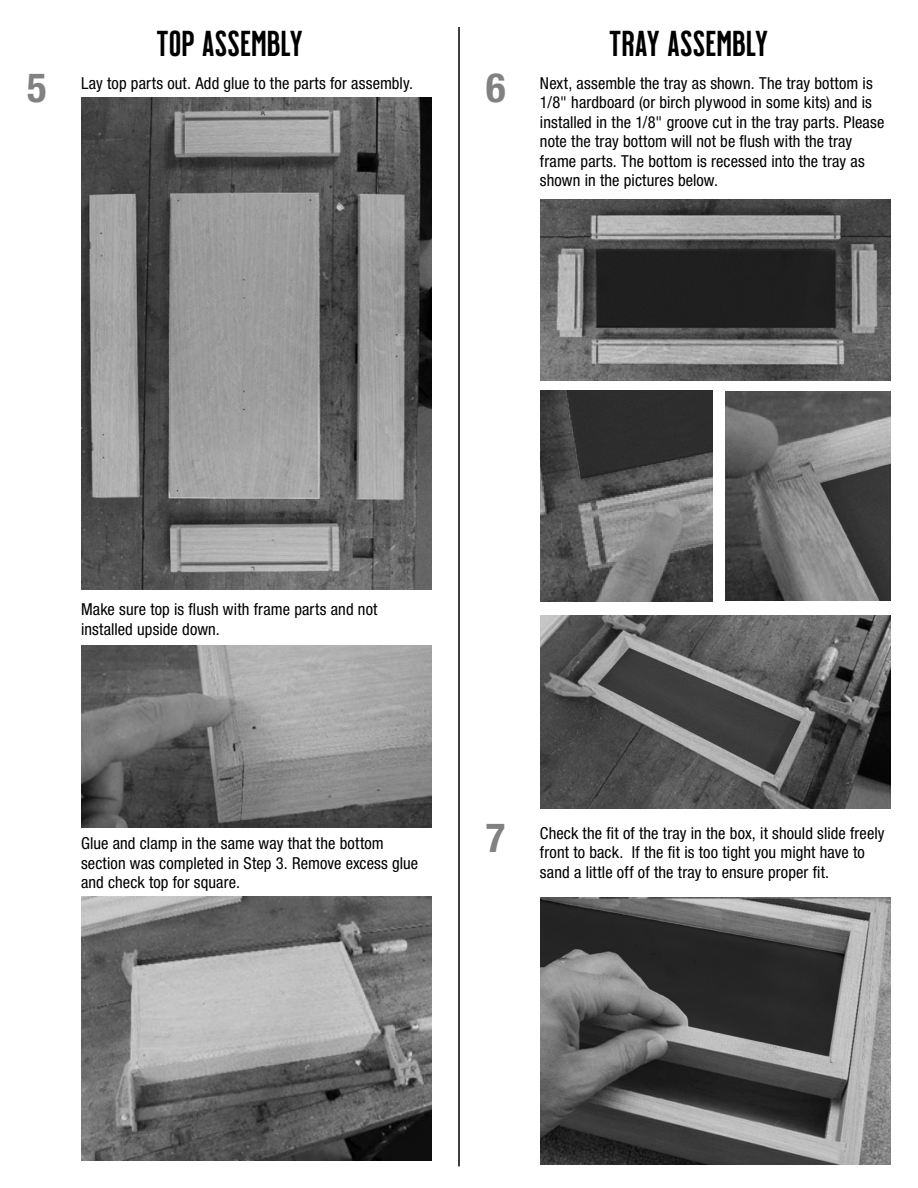
<style>
.page{position:relative;width:918px;height:1188px;background:#fff}
.page>*{position:absolute;margin:0;border:0;box-sizing:border-box;transform-origin:0 0}
.t1{font:700 condensed 40.5px "Helvetica Neue LT Std";color:#818181}
.t2{font:36px "Milkstore 02 Clean";color:#000}
.t3{font:condensed 16.5px/19.5px "Helvetica Neue LT Std";letter-spacing:.01em;color:#000}
</style>
<div class="page">
<img style="left:81px;top:98px;width:351px;height:491px">
<img style="left:81px;top:646px;width:351px;height:181px">
<img style="left:81px;top:896px;width:351px;height:264px">
<img style="left:540px;top:200px;width:351px;height:180px">
<img style="left:726px;top:391px;width:165px;height:209px">
<img style="left:540px;top:391px;width:173px;height:211px">
<img style="left:540px;top:615px;width:351px;height:193px">
<img style="left:540px;top:897px;width:351px;height:268px">
<hr style="left:458px;top:27px;width:2px;height:1139px;background:#000">
<p class="t2" style="left:156px;top:24px;width:148px">TOP ASSEMBLY</p>
<p class="t1" style="left:27px;top:63px;width:21px">5</p>
<p class="t3" style="left:81px;top:73px;width:334px">Lay top parts out. Add glue to the parts for assembly.</p>
<p class="t2" style="left:609px;top:24px;width:161px">TRAY ASSEMBLY</p>
<p class="t1" style="left:486px;top:63px;width:21px">6</p>
<p class="t3" style="left:540px;top:73px;width:346px">Next, assemble the tray as shown. The tray bottom is 1/8" hardboard (or birch plywood in some kits) and is installed in the 1/8" groove cut in the tray parts. Please note the tray bottom will not be flush with the tray frame parts. The bottom is recessed into the tray as shown in the pictures below.</p>
<p class="t3" style="left:81px;top:600px;width:298px">Make sure top is flush with frame parts and not installed upside down.</p>
<p class="t3" style="left:81px;top:834px;width:339px">Glue and clamp in the same way that the bottom section was completed in Step 3. Remove excess glue and check top for square.</p>
<p class="t1" style="left:486px;top:813px;width:21px">7</p>
<p class="t3" style="left:540px;top:823px;width:346px">Check the fit of the tray in the box, it should slide freely front to back. If the fit is too tight you might have to sand a little off of the tray to ensure proper fit.</p>
</div>
